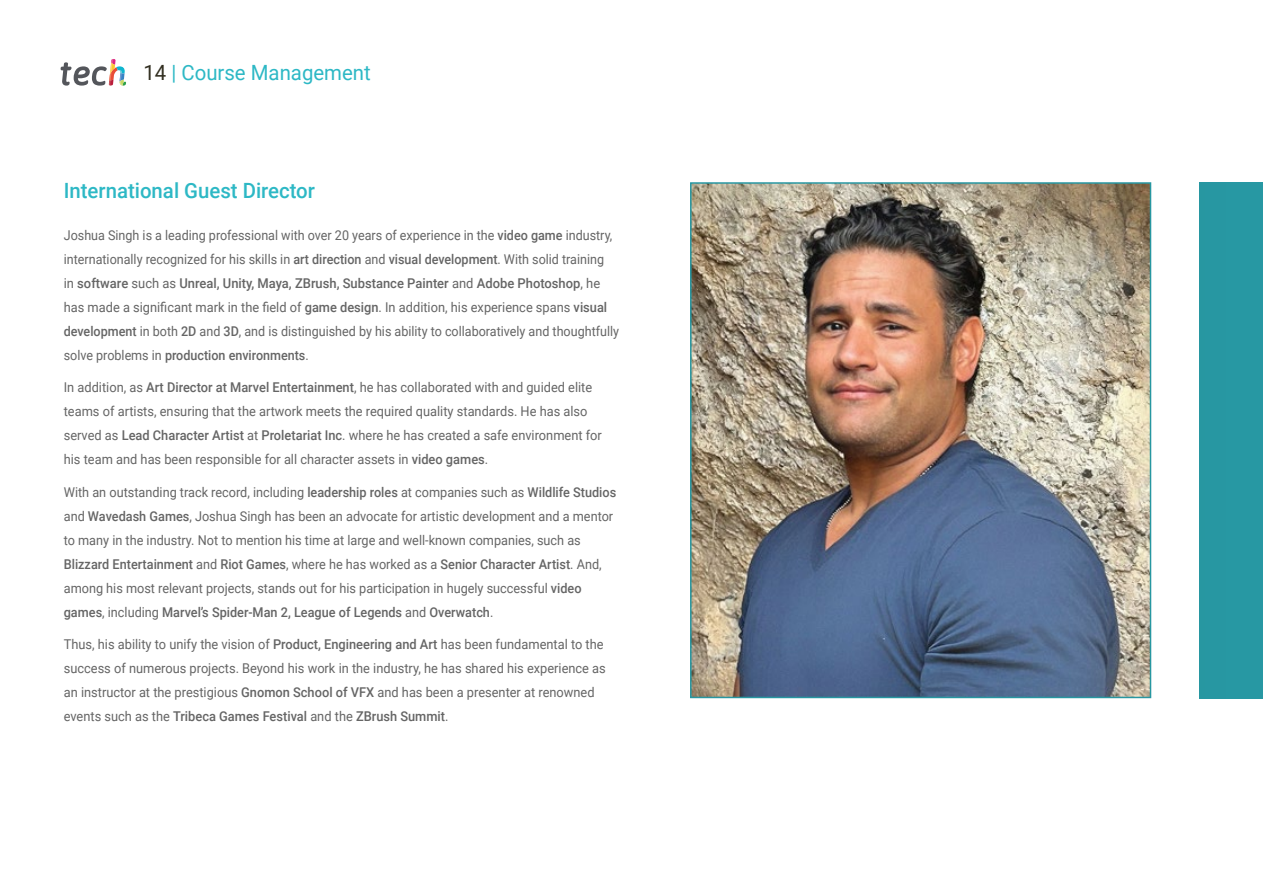
<style>
.page{position:relative;width:1263px;height:893px;background:#fff}
.page>*{position:absolute;margin:0;border:0;box-sizing:border-box;transform-origin:0 0}
.t1{font:500 21px "Roboto";color:#2db8c5}
.t2{font:21px "Roboto";color:#2db8c5}
.t3{font:13.5px/24px "Roboto";color:#656565;scale:.95 1}
.t4{font:13.5px/24px "Roboto";color:#656565;scale:.94 1}
.t5{font:13.5px/24px "Roboto";color:#656565;scale:.93 1}
.s1{color:#312e20}
.s2{font-weight:500}
</style>
<div class="page">
<div style="left:1199px;top:182px;width:64px;height:516px;background:#2798a3"></div>
<img style="left:693px;top:185px;width:455px;height:510px">
<div style="left:690px;top:182px;width:461px;height:516px;border:2px solid #2797a1"></div>
<svg style="left:61px;top:59px;width:65px;height:27px"></svg>
<h1 class="t2" style="left:144px;top:57px;width:229px"><span class="s1">14</span> | Course Management</h1>
<h1 class="t1" style="left:64px;top:176px;width:253px">International Guest Director</h1>
<p class="t5" style="left:64px;top:222px;width:599px">Joshua Singh is a leading professional with over 20 years of experience in the <span class="s2">video game</span> industry, internationally recognized for his skills in <span class="s2">art direction</span> and <span class="s2">visual development</span>. With solid training<br>in <span class="s2">software</span> such as <span class="s2">Unreal, Unity, Maya, ZBrush, Substance Painter</span> and <span class="s2">Adobe Photoshop</span>, he has made a significant mark in the field of <span class="s2">game design</span>. In addition, his experience spans <span class="s2">visual development</span> in both <span class="s2">2D</span> and <span class="s2">3D</span>, and is distinguished by his ability to collaboratively and thoughtfully solve problems in <span class="s2">production environments</span>.</p>
<p class="t3" style="left:64px;top:375px;width:568px">In addition, as <span class="s2">Art Director at Marvel Entertainment</span>, he has collaborated with and guided elite teams of artists, ensuring that the artwork meets the required quality standards. He has also served as <span class="s2">Lead Character Artist</span> at <span class="s2">Proletariat Inc</span>. where he has created a safe environment for his team and has been responsible for all character assets in <span class="s2">video games</span>.</p>
<p class="t4" style="left:64px;top:479px;width:589px">With an outstanding track record, including <span class="s2">leadership roles</span> at companies such as <span class="s2">Wildlife Studios </span>and <span class="s2">Wavedash Games</span>, Joshua Singh has been an advocate for artistic development and a mentor to many in the industry. Not to mention his time at large and well-known companies, such as <span class="s2">Blizzard Entertainment</span> and <span class="s2">Riot Games</span>, where he has worked as a <span class="s2">Senior Character Artist</span>. And, among his most relevant projects, stands out for his participation in hugely successful <span class="s2">video games</span>, including <span class="s2">Marvel’s Spider-Man 2, League of Legends</span> and <span class="s2">Overwatch</span>.</p>
<p class="t3" style="left:64px;top:632px;width:572px">Thus, his ability to unify the vision of <span class="s2">Product, Engineering and Art</span> has been fundamental to the success of numerous projects. Beyond his work in the industry, he has shared his experience as an instructor at the prestigious <span class="s2">Gnomon School of VFX</span> and has been a presenter at renowned events such as the <span class="s2">Tribeca Games Festival</span> and the <span class="s2">ZBrush Summit</span>.</p>
</div>
